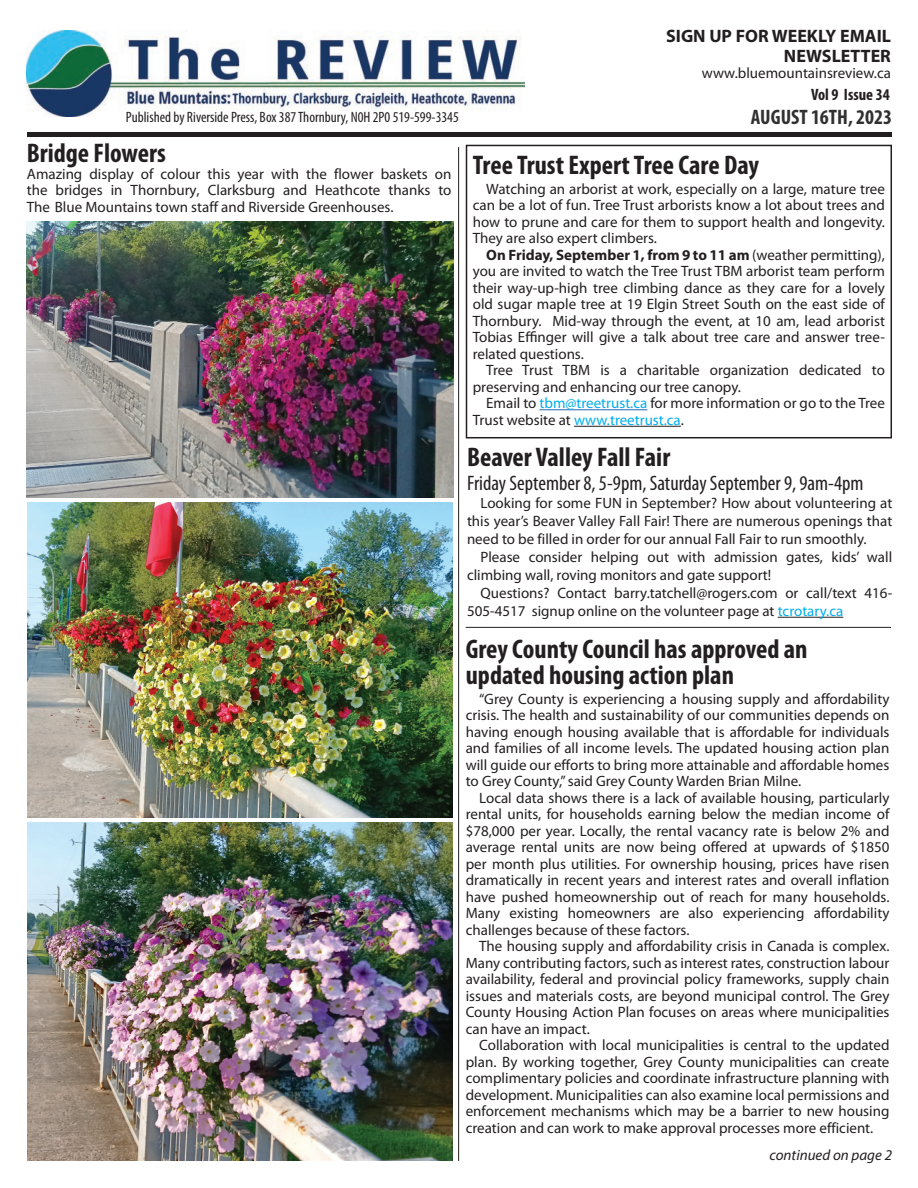
<style>
.page{position:relative;width:918px;height:1188px;background:#fff}
.page>*{position:absolute;margin:0;border:0;box-sizing:border-box;transform-origin:0 0}
.t1{font:700 condensed 27px/26.7px "Myriad Pro";color:#231f20}
.t2{font:condensed 21px "Myriad Pro";color:#231f20}
.t3{font:700 condensed 21px "Myriad Pro";color:#303130}
.t4{font:700 18px/19.8px "Myriad Pro";color:#231f20;text-align:right}
.t5{font:700 condensed 16.5px "Myriad Pro";color:#231f20}
.t6{font:15px/16.5px "Myriad Pro";color:#231f20;text-align:justify}
.t7{font:condensed 15px "Myriad Pro";color:#231f20}
.t8{font:italic 15px "Myriad Pro";color:#231f20}
.s1{font-weight:700}
.s2{color:#00aeef}
</style>
<div class="page">
<img style="left:26px;top:30px;width:498px;height:86px">
<hr style="left:27px;top:132px;width:865px;height:4px;background:#231f20">
<hr style="left:466px;top:627px;width:425px;height:1px;background:#231f20">
<hr style="left:458px;top:147px;width:1px;height:1014px;background:#231f20">
<hr style="left:778px;top:617px;width:65px;height:1px;background:#231f20">
<hr style="left:539px;top:409px;width:108px;height:1px;background:#2865b1">
<hr style="left:574px;top:426px;width:107px;height:1px;background:#231f20">
<div style="left:466px;top:145px;width:426px;height:293px;border:2px solid #231f20"></div>
<img style="left:27px;top:222px;width:426px;height:275px">
<img style="left:27px;top:502px;width:425px;height:315px">
<img style="left:27px;top:822px;width:425px;height:339px">
<p class="t7" style="left:126px;top:108px;width:334px">Published by Riverside Press, Box 387 Thornbury, N0H 2P0 519-599-3345</p>
<h1 class="t1" style="left:27px;top:139px;width:140px">Bridge Flowers</h1>
<p class="t6" style="left:27px;top:165px;width:426px">Amazing display of colour this year with the flower baskets on the bridges in Thornbury, Clarksburg and Heathcote thanks to The Blue Mountains town staff and Riverside Greenhouses.</p>
<p class="t4" style="left:666px;top:26px;width:226px">SIGN UP FOR WEEKLY EMAIL<br>NEWSLETTER</p>
<p class="t6" style="left:702px;top:65px;width:191px">www.bluemountainsreview.ca</p>
<p class="t5" style="left:811px;top:85px;width:80px">Vol 9 Issue 34</p>
<h2 class="t3" style="left:751px;top:104px;width:143px">AUGUST 16TH, 2023</h2>
<h1 class="t1" style="left:473px;top:151px;width:288px">Tree Trust Expert Tree Care Day</h1>
<p class="t6" style="left:473px;top:180px;width:414px;text-indent:14px">Watching an arborist at work, especially on a large, mature tree can be a lot of fun. Tree Trust arborists know a lot about trees and how to prune and care for them to support health and longevity.<br>They are also expert climbers.</p>
<p class="t6" style="left:473px;top:246px;width:414px;text-indent:14px"><span class="s1">On Friday, September 1, from 9 to 11 am</span> (weather permitting), you are invited to watch the Tree Trust TBM arborist team perform their way-up-high tree climbing dance as they care for a lovely old sugar maple tree at 19 Elgin Street South on the east side of Thornbury. Mid-way through the event, at 10 am, lead arborist Tobias Effinger will give a talk about tree care and answer tree&shy;related questions.</p>
<p class="t6" style="left:473px;top:362px;width:414px;text-indent:14px">Tree Trust TBM is a charitable organization dedicated to preserving and enhancing our tree canopy.</p>
<p class="t6" style="left:473px;top:395px;width:414px;text-indent:14px">Email to <span class="s2">tbm@treetrust.ca</span> for more information or go to the Tree<br>Trust website at <span class="s2">www.treetrust.ca</span>.</p>
<h1 class="t1" style="left:467px;top:443px;width:205px">Beaver Valley Fall Fair</h1>
<h2 class="t2" style="left:467px;top:470px;width:398px">Friday September 8, 5-9pm, Saturday September 9, 9am-4pm</h2>
<p class="t6" style="left:467px;top:493px;width:427px;line-height:18px;text-indent:14px">Looking for some FUN in September? How about volunteering at this year’s Beaver Valley Fall Fair! There are numerous openings that need to be filled in order for our annual Fall Fair to run smoothly.</p>
<p class="t6" style="left:467px;top:547px;width:427px;line-height:18px;text-indent:14px">Please consider helping out with admission gates, kids’ wall climbing wall, roving monitors and gate support!</p>
<p class="t6" style="left:467px;top:583px;width:427px;line-height:18px;text-indent:14px">Questions? Contact barry.tatchell@rogers.com or call/text 416-<br>505-4517 signup online on the volunteer page at <span class="s2">tcrotary.ca</span></p>
<h1 class="t1" style="left:466px;top:635px;width:343px">Grey County Council has approved an updated housing action plan</h1>
<p class="t6" style="left:466px;top:690px;width:425px;text-indent:14px">“Grey County is experiencing a housing supply and affordability crisis. The health and sustainability of our communities depends on having enough housing available that is affordable for individuals and families of all income levels. The updated housing action plan will guide our efforts to bring more attainable and affordable homes to Grey County,” said Grey County Warden Brian Milne.</p>
<p class="t6" style="left:466px;top:789px;width:425px;text-indent:14px">Local data shows there is a lack of available housing, particularly rental units, for households earning below the median income of $78,000 per year. Locally, the rental vacancy rate is below 2% and average rental units are now being offered at upwards of $1850 per month plus utilities. For ownership housing, prices have risen dramatically in recent years and interest rates and overall inflation have pushed homeownership out of reach for many households.<br>Many existing homeowners are also experiencing affordability challenges because of these factors.</p>
<p class="t6" style="left:466px;top:938px;width:425px;text-indent:14px">The housing supply and affordability crisis in Canada is complex.<br>Many contributing factors, such as interest rates, construction labour availability, federal and provincial policy frameworks, supply chain issues and materials costs, are beyond municipal control. The Grey County Housing Action Plan focuses on areas where municipalities can have an impact.</p>
<p class="t6" style="left:466px;top:1037px;width:425px;text-indent:14px">Collaboration with local municipalities is central to the updated plan. By working together, Grey County municipalities can create complimentary policies and coordinate infrastructure planning with development. Municipalities can also examine local permissions and enforcement mechanisms which may be a barrier to new housing creation and can work to make approval processes more efficient.</p>
<p class="t8" style="left:770px;top:1146px;width:124px">continued on page 2</p>
</div>
